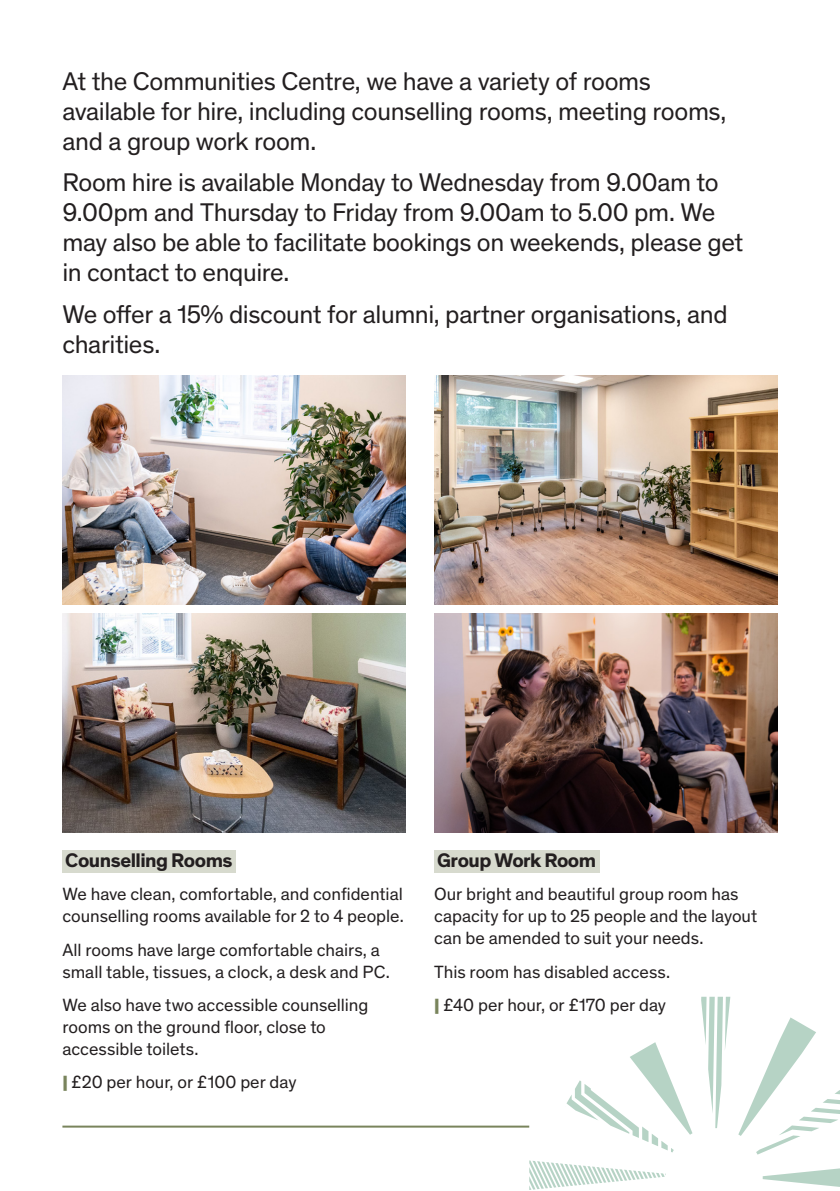
<style>
.page{position:relative;width:840px;height:1191px;background:#fff}
.page>*{position:absolute;margin:0;border:0;box-sizing:border-box;transform-origin:0 0}
.t1{font:26px/30px "Theinhardt";letter-spacing:-.015em;color:#231f20}
.t2{font:700 20px "Theinhardt";letter-spacing:-.025em;color:#231f20}
.t3{font:18px/22px "Theinhardt";color:#231f20}
.s1{font-weight:800;color:#79845c}
</style>
<div class="page">
<svg style="left:701px;top:996px;width:29px;height:132px"></svg>
<svg style="left:566px;top:1042px;width:126px;height:110px"></svg>
<svg style="left:529px;top:1160px;width:136px;height:30px"></svg>
<svg style="left:762px;top:1168px;width:77px;height:19px"></svg>
<svg style="left:738px;top:1017px;width:101px;height:137px"></svg>
<hr style="left:62px;top:1125px;width:467px;height:2px;background:#79845c">
<div style="left:62px;top:849px;width:174px;height:23px;background:#d7dace"></div>
<div style="left:434px;top:849px;width:165px;height:23px;background:#d7dace"></div>
<img style="left:62px;top:376px;width:343px;height:228px">
<img style="left:434px;top:376px;width:343px;height:228px">
<img style="left:62px;top:614px;width:343px;height:218px">
<img style="left:434px;top:614px;width:343px;height:218px">
<h1 class="t1" style="left:62px;top:65px;width:665px">At the Communities Centre, we have a variety of rooms available for hire, including counselling rooms, meeting rooms, and a group work room.</h1>
<h1 class="t1" style="left:62px;top:166px;width:682px">Room hire is available Monday to Wednesday from 9.00am to 9.00pm and Thursday to Friday from 9.00am to 5.00 pm. We may also be able to facilitate bookings on weekends, please get in contact to enquire.</h1>
<h1 class="t1" style="left:62px;top:297px;width:666px">We offer a 15% discount for alumni, partner organisations, and charities.</h1>
<p class="t2" style="left:65px;top:845px;width:169px">Counselling Rooms</p>
<p class="t3" style="left:62px;top:882px;width:343px">We have clean, comfortable, and confidential counselling rooms available for 2 to 4 people.</p>
<p class="t3" style="left:62px;top:937px;width:328px">All rooms have large comfortable chairs, a small table, tissues, a clock, a desk and PC.</p>
<p class="t3" style="left:62px;top:993px;width:307px">We also have two accessible counselling rooms on the ground floor, close to accessible toilets.</p>
<p class="t3" style="left:62px;top:1070px;width:235px"><span class="s1">|</span> £20 per hour, or £100 per day</p>
<p class="t2" style="left:437px;top:845px;width:161px">Group Work Room</p>
<p class="t3" style="left:434px;top:882px;width:324px">Our bright and beautiful group room has capacity for up to 25 people and the layout can be amended to suit your needs.</p>
<p class="t3" style="left:434px;top:954px;width:237px;line-height:33.4px">This room has disabled access. <span class="s1">|</span> £40 per hour, or £170 per day</p>
</div>
